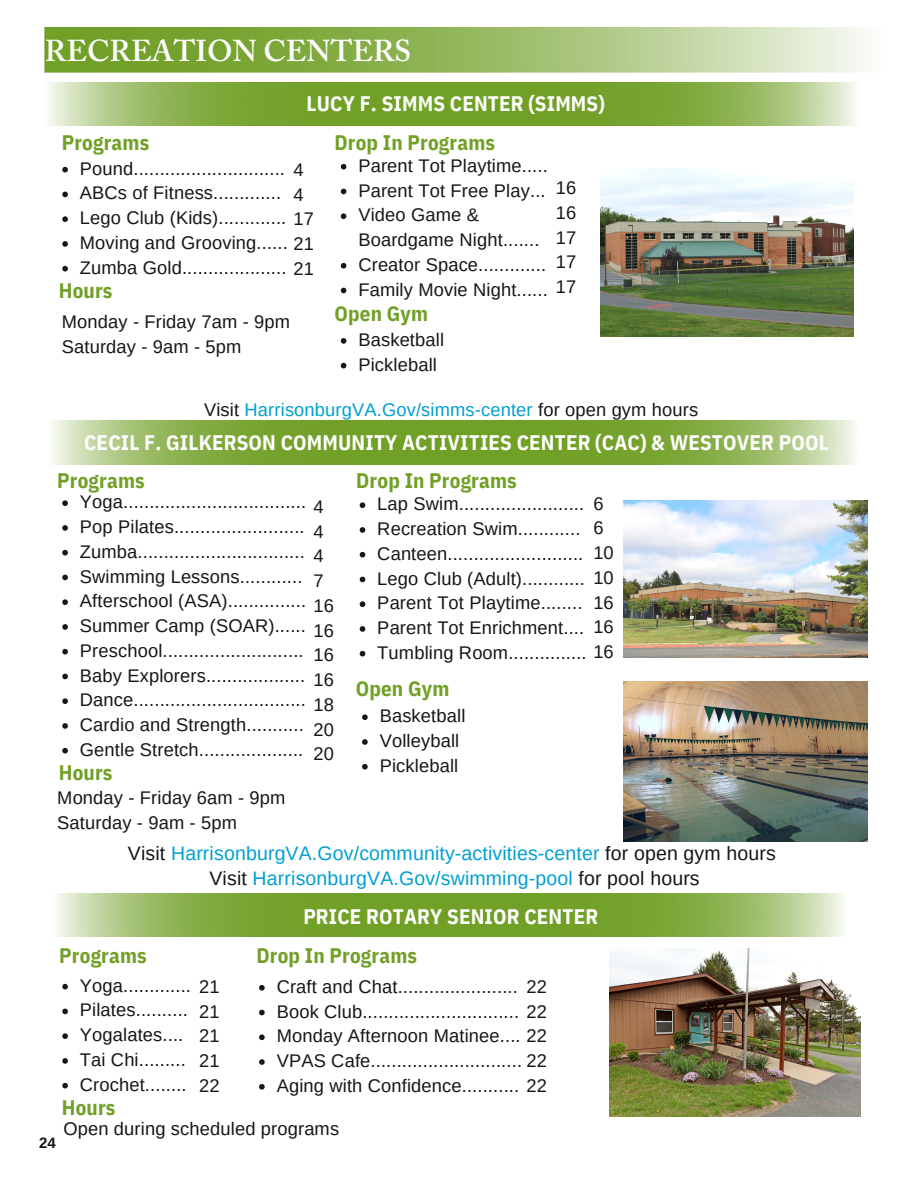
<style>
.page{position:relative;width:918px;height:1188px;background:#fff}
.page>*{position:absolute;margin:0;border:0;box-sizing:border-box;transform-origin:0 0}
.t1{font:600 30px "Adobe Caslon Pro";color:#fff}
.t2{font:700 21px "IBM Plex Sans Cond";letter-spacing:.01em;color:#fff}
.t3{font:700 21px "IBM Plex Sans Cond";letter-spacing:.01em;color:#71a027}
.t4{font:19.5px "Arimo";letter-spacing:.01em;color:#00a0d1}
.t5{font:18.3px/24.8px "Arimo";letter-spacing:.01em;color:#171615}
.t6{font:18.3px "Arimo";letter-spacing:.01em;color:#00a0d1}
.t7{font:700 15px "Arimo";color:#171615}
.s1{color:#171615}
</style>
<div class="page">
<img style="left:44px;top:28px;width:822px;height:45px">
<img style="left:47px;top:82px;width:809px;height:44px">
<img style="left:51px;top:420px;width:804px;height:44px">
<img style="left:55px;top:893px;width:789px;height:44px">
<img style="left:624px;top:500px;width:244px;height:158px">
<img style="left:600px;top:169px;width:253px;height:167px">
<img style="left:609px;top:949px;width:251px;height:168px">
<svg style="left:62px;top:500px;width:6px;height:6px"></svg>
<svg style="left:62px;top:525px;width:6px;height:6px"></svg>
<svg style="left:62px;top:550px;width:6px;height:6px"></svg>
<svg style="left:62px;top:575px;width:6px;height:5px"></svg>
<svg style="left:62px;top:599px;width:6px;height:6px"></svg>
<svg style="left:62px;top:624px;width:6px;height:6px"></svg>
<svg style="left:62px;top:649px;width:6px;height:6px"></svg>
<svg style="left:62px;top:674px;width:6px;height:5px"></svg>
<svg style="left:62px;top:698px;width:6px;height:6px"></svg>
<svg style="left:62px;top:723px;width:6px;height:6px"></svg>
<svg style="left:62px;top:748px;width:6px;height:6px"></svg>
<svg style="left:62px;top:167px;width:6px;height:5px"></svg>
<svg style="left:62px;top:192px;width:6px;height:5px"></svg>
<svg style="left:62px;top:216px;width:6px;height:6px"></svg>
<svg style="left:62px;top:241px;width:6px;height:6px"></svg>
<svg style="left:62px;top:266px;width:6px;height:5px"></svg>
<svg style="left:62px;top:984px;width:6px;height:5px"></svg>
<svg style="left:62px;top:1009px;width:6px;height:5px"></svg>
<svg style="left:62px;top:1033px;width:6px;height:6px"></svg>
<svg style="left:62px;top:1058px;width:6px;height:6px"></svg>
<svg style="left:62px;top:1083px;width:6px;height:5px"></svg>
<svg style="left:259px;top:985px;width:6px;height:6px"></svg>
<svg style="left:259px;top:1010px;width:6px;height:5px"></svg>
<svg style="left:259px;top:1034px;width:6px;height:6px"></svg>
<svg style="left:259px;top:1059px;width:6px;height:6px"></svg>
<svg style="left:259px;top:1084px;width:6px;height:6px"></svg>
<svg style="left:360px;top:502px;width:5px;height:6px"></svg>
<svg style="left:360px;top:527px;width:5px;height:6px"></svg>
<svg style="left:360px;top:552px;width:5px;height:6px"></svg>
<svg style="left:360px;top:577px;width:5px;height:5px"></svg>
<svg style="left:360px;top:601px;width:5px;height:6px"></svg>
<svg style="left:360px;top:626px;width:5px;height:6px"></svg>
<svg style="left:360px;top:651px;width:5px;height:6px"></svg>
<svg style="left:362px;top:714px;width:6px;height:6px"></svg>
<svg style="left:362px;top:739px;width:6px;height:6px"></svg>
<svg style="left:362px;top:764px;width:6px;height:6px"></svg>
<svg style="left:341px;top:338px;width:5px;height:6px"></svg>
<svg style="left:341px;top:363px;width:5px;height:5px"></svg>
<svg style="left:341px;top:164px;width:5px;height:6px"></svg>
<svg style="left:341px;top:189px;width:5px;height:5px"></svg>
<svg style="left:341px;top:213px;width:5px;height:6px"></svg>
<svg style="left:341px;top:263px;width:5px;height:6px"></svg>
<svg style="left:341px;top:288px;width:5px;height:5px"></svg>
<img style="left:624px;top:682px;width:243px;height:159px">
<p class="t1" style="left:45px;top:39px;width:368px">RECREATION CENTERS</p>
<p class="t3" style="left:62px;top:129px;width:89px">Programs</p>
<p class="t2" style="left:307px;top:89px;width:300px">LUCY F. SIMMS CENTER (SIMMS)</p>
<p class="t3" style="left:335px;top:129px;width:162px">Drop In Programs</p>
<p class="t5" style="left:80px;top:156px;width:207px">Pound.............................</p>
<p class="t5" style="left:80px;top:181px;width:203px">ABCs of Fitness.............</p>
<p class="t5" style="left:80px;top:206px;width:236px">Lego Club (Kids)............. 17</p>
<p class="t5" style="left:80px;top:230px;width:236px">Moving and Grooving...... 21</p>
<p class="t5" style="left:80px;top:255px;width:236px">Zumba Gold.................... 21</p>
<p class="t5" style="left:62px;top:309px;width:230px">Monday - Friday 7am - 9pm</p>
<p class="t5" style="left:62px;top:334px;width:181px">Saturday - 9am - 5pm</p>
<p class="t5" style="left:294px;top:157px;width:12px">4</p>
<p class="t5" style="left:294px;top:182px;width:12px">4</p>
<p class="t3" style="left:59px;top:277px;width:55px">Hours</p>
<p class="t5" style="left:358px;top:153px;width:191px">Parent Tot Playtime.....</p>
<p class="t5" style="left:358px;top:178px;width:189px">Parent Tot Free Play...</p>
<p class="t5" style="left:358px;top:203px;width:183px">Video Game &amp;<br>Boardgame Night.......</p>
<p class="t5" style="left:358px;top:252px;width:189px">Creator Space.............</p>
<p class="t5" style="left:358px;top:277px;width:191px">Family Movie Night......</p>
<p class="t3" style="left:335px;top:299px;width:95px">Open Gym</p>
<p class="t5" style="left:358px;top:327px;width:87px">Basketball</p>
<p class="t5" style="left:358px;top:352px;width:80px">Pickleball</p>
<p class="t5" style="left:556px;top:175px;width:22px">16</p>
<p class="t5" style="left:556px;top:200px;width:22px">16</p>
<p class="t5" style="left:556px;top:225px;width:22px">17</p>
<p class="t5" style="left:556px;top:250px;width:22px">17</p>
<p class="t5" style="left:556px;top:274px;width:22px">17</p>
<p class="t6" style="left:204px;top:399px;width:496px"><span class="s1">Visit</span> HarrisonburgVA.Gov/simms-center <span class="s1">for open gym hours</span></p>
<p class="t2" style="left:84px;top:429px;width:746px">CECIL F. GILKERSON COMMUNITY ACTIVITIES CENTER (CAC) &amp; WESTOVER POOL</p>
<p class="t3" style="left:57px;top:466px;width:89px">Programs</p>
<p class="t3" style="left:356px;top:466px;width:162px">Drop In Programs</p>
<p class="t5" style="left:80px;top:490px;width:228px">Yoga...................................</p>
<p class="t5" style="left:80px;top:514px;width:226px">Pop Pilates.........................</p>
<p class="t5" style="left:80px;top:539px;width:226px">Zumba................................</p>
<p class="t5" style="left:80px;top:564px;width:224px">Swimming Lessons............</p>
<p class="t5" style="left:80px;top:589px;width:228px">Afterschool (ASA)...............</p>
<p class="t5" style="left:80px;top:613px;width:228px">Summer Camp (SOAR)......</p>
<p class="t5" style="left:80px;top:638px;width:225px">Preschool...........................</p>
<p class="t5" style="left:80px;top:663px;width:227px">Baby Explorers...................</p>
<p class="t5" style="left:80px;top:688px;width:228px">Dance.................................</p>
<p class="t5" style="left:80px;top:712px;width:225px">Cardio and Strength...........</p>
<p class="t5" style="left:80px;top:737px;width:225px">Gentle Stretch....................</p>
<p class="t3" style="left:59px;top:758px;width:55px">Hours</p>
<p class="t5" style="left:57px;top:785px;width:230px">Monday - Friday 6am - 9pm</p>
<p class="t5" style="left:57px;top:810px;width:181px">Saturday - 9am - 5pm</p>
<p class="t5" style="left:313px;top:494px;width:12px">4</p>
<p class="t5" style="left:313px;top:519px;width:12px">4</p>
<p class="t5" style="left:313px;top:544px;width:12px">4</p>
<p class="t5" style="left:313px;top:568px;width:12px">7</p>
<p class="t5" style="left:313px;top:593px;width:22px">16</p>
<p class="t5" style="left:313px;top:618px;width:22px">16</p>
<p class="t5" style="left:313px;top:643px;width:22px">16</p>
<p class="t5" style="left:313px;top:667px;width:22px">16</p>
<p class="t5" style="left:313px;top:692px;width:22px">18</p>
<p class="t5" style="left:313px;top:717px;width:22px">20</p>
<p class="t5" style="left:313px;top:742px;width:22px">20</p>
<p class="t5" style="left:593px;top:491px;width:12px">6</p>
<p class="t5" style="left:593px;top:516px;width:12px">6</p>
<p class="t5" style="left:593px;top:540px;width:22px">10</p>
<p class="t5" style="left:593px;top:565px;width:22px">10</p>
<p class="t5" style="left:593px;top:590px;width:22px">16</p>
<p class="t5" style="left:593px;top:615px;width:22px">16</p>
<p class="t5" style="left:377px;top:492px;width:208px">Lap Swim........................</p>
<p class="t5" style="left:377px;top:516px;width:205px">Recreation Swim............</p>
<p class="t5" style="left:377px;top:541px;width:208px">Canteen..........................</p>
<p class="t5" style="left:377px;top:566px;width:209px">Lego Club (Adult)............</p>
<p class="t5" style="left:377px;top:591px;width:207px">Parent Tot Playtime........</p>
<p class="t5" style="left:377px;top:615px;width:208px">Parent Tot Enrichment....</p>
<p class="t5" style="left:377px;top:640px;width:238px">Tumbling Room............... 16</p>
<p class="t3" style="left:356px;top:674px;width:95px">Open Gym</p>
<p class="t5" style="left:380px;top:704px;width:87px">Basketball</p>
<p class="t5" style="left:380px;top:728px;width:81px">Volleyball</p>
<p class="t5" style="left:380px;top:753px;width:80px">Pickleball</p>
<p class="t4" style="left:128px;top:843px;width:650px"><span class="s1">Visit</span> HarrisonburgVA.Gov/community-activities-center <span class="s1">for open gym hours</span></p>
<p class="t4" style="left:209px;top:867px;width:492px"><span class="s1">Visit</span> HarrisonburgVA.Gov/swimming-pool <span class="s1">for pool hours</span></p>
<p class="t3" style="left:59px;top:942px;width:89px">Programs</p>
<p class="t2" style="left:303px;top:902px;width:296px">PRICE ROTARY SENIOR CENTER</p>
<p class="t3" style="left:257px;top:941px;width:162px">Drop In Programs</p>
<p class="t5" style="left:80px;top:973px;width:141px">Yoga............. 21</p>
<p class="t5" style="left:80px;top:998px;width:110px">Pilates..........</p>
<p class="t5" style="left:80px;top:1023px;width:105px">Yogalates....</p>
<p class="t5" style="left:80px;top:1047px;width:107px">Tai Chi.........</p>
<p class="t5" style="left:80px;top:1072px;width:108px">Crochet........</p>
<p class="t5" style="left:63px;top:1117px;width:277px">Open during scheduled programs</p>
<p class="t5" style="left:277px;top:974px;width:243px">Craft and Chat.......................</p>
<p class="t5" style="left:277px;top:999px;width:272px">Book Club.............................. 22</p>
<p class="t5" style="left:277px;top:1024px;width:272px">Monday Afternoon Matinee.... 22</p>
<p class="t5" style="left:277px;top:1048px;width:272px">VPAS Cafe............................. 22</p>
<p class="t5" style="left:277px;top:1073px;width:272px">Aging with Confidence........... 22</p>
<p class="t5" style="left:527px;top:974px;width:22px">22</p>
<p class="t5" style="left:199px;top:999px;width:22px">21</p>
<p class="t5" style="left:199px;top:1024px;width:22px">21</p>
<p class="t5" style="left:199px;top:1048px;width:22px">21</p>
<p class="t5" style="left:199px;top:1073px;width:22px">22</p>
<p class="t3" style="left:62px;top:1093px;width:55px">Hours</p>
<p class="t7" style="left:39px;top:1135px;width:18px">24</p>
</div>
